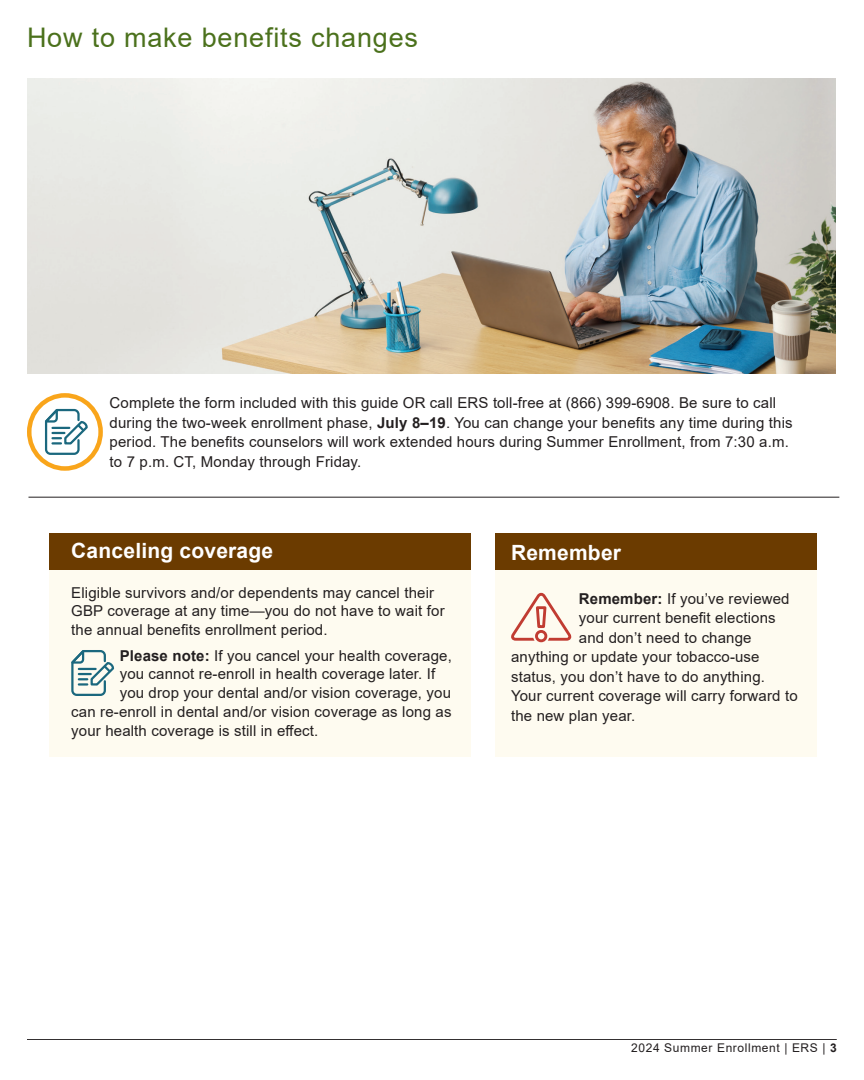
<style>
.page{position:relative;width:864px;height:1080px;background:#fff}
.page>*{position:absolute;margin:0;border:0;box-sizing:border-box;transform-origin:0 0}
.t1{font:27px "Arial";letter-spacing:.03em;color:#4b711c}
.t2{font:700 21px "Arial";letter-spacing:.01em;color:#fff}
.t3{font:15px/19.5px "Arial";letter-spacing:.01em;color:#231f20}
.t4{font:12px "Arial";letter-spacing:.05em;color:#231f20}
.s1{font-weight:700}
</style>
<div class="page">
<hr style="left:27px;top:1039px;width:810px;height:1px;background:#231f20">
<div style="left:50px;top:534px;width:421px;height:223px;background:#fefbf0"></div>
<div style="left:495px;top:534px;width:321px;height:223px;background:#fefbf0"></div>
<hr style="left:28px;top:497px;width:811px;height:1px;background:#231f20">
<img style="left:28px;top:78px;width:808px;height:296px">
<div style="left:27px;top:393px;width:76px;height:78px;border:4px solid #f9a51b;border-radius:50%"></div>
<svg style="left:43px;top:405px;width:46px;height:51px"></svg>
<div style="left:50px;top:534px;width:421px;height:36px;background:#6b3b00"></div>
<div style="left:495px;top:534px;width:321px;height:36px;background:#6b3b00"></div>
<svg style="left:71px;top:650px;width:44px;height:46px"></svg>
<svg style="left:511px;top:592px;width:61px;height:50px"></svg>
<div style="left:535px;top:630px;width:12px;height:12px;border:3px solid #c13c32;border-radius:50%"></div>
<h2 class="t1" style="left:27px;top:19px;width:393px">How to make benefits changes</h2>
<p class="t3" style="left:110px;top:393px;width:685px">Complete the form included with this guide OR call ERS toll-free at (866) 399-6908. Be sure to call during the two-week enrollment phase, <span class="s1">July 8–19</span>. You can change your benefits any time during this period. The benefits counselors will work extended hours during Summer Enrollment, from 7:30 a.m. to 7 p.m. CT, Monday through Friday.</p>
<h3 class="t2" style="left:71px;top:536px;width:203px">Canceling coverage</h3>
<h3 class="t2" style="left:511px;top:538px;width:111px">Remember</h3>
<p class="t3" style="left:71px;top:583px;width:375px;line-height:18.8px">Eligible survivors and/or dependents may cancel their<br>GBP coverage at any time—you do not have to wait for the annual benefits enrollment period.</p>
<p class="t3" style="left:120px;top:646px;width:334px"><span class="s1">Please note:</span> If you cancel your health coverage,</p>
<p class="t3" style="left:120px;top:664px;width:317px">you cannot re-enroll in health coverage later. If</p>
<p class="t3" style="left:120px;top:683px;width:333px">you drop your dental and/or vision coverage, you</p>
<p class="t3" style="left:71px;top:702px;width:382px">can re-enroll in dental and/or vision coverage as long as</p>
<p class="t3" style="left:71px;top:721px;width:249px">your health coverage is still in effect.</p>
<p class="t3" style="left:579px;top:589px;width:212px"><span class="s1">Remember:</span> If you’ve reviewed</p>
<p class="t3" style="left:579px;top:608px;width:198px">your current benefit elections</p>
<p class="t3" style="left:579px;top:628px;width:174px">and don’t need to change</p>
<p class="t3" style="left:511px;top:647px;width:250px">anything or update your tobacco-use</p>
<p class="t3" style="left:511px;top:667px;width:256px">status, you don’t have to do anything.</p>
<p class="t3" style="left:511px;top:686px;width:288px">Your current coverage will carry forward to</p>
<p class="t3" style="left:511px;top:706px;width:126px">the new plan year.</p>
<p class="t4" style="left:631px;top:1040px;width:207px">2024 Summer Enrollment | ERS | <span class="s1">3</span></p>
</div>
